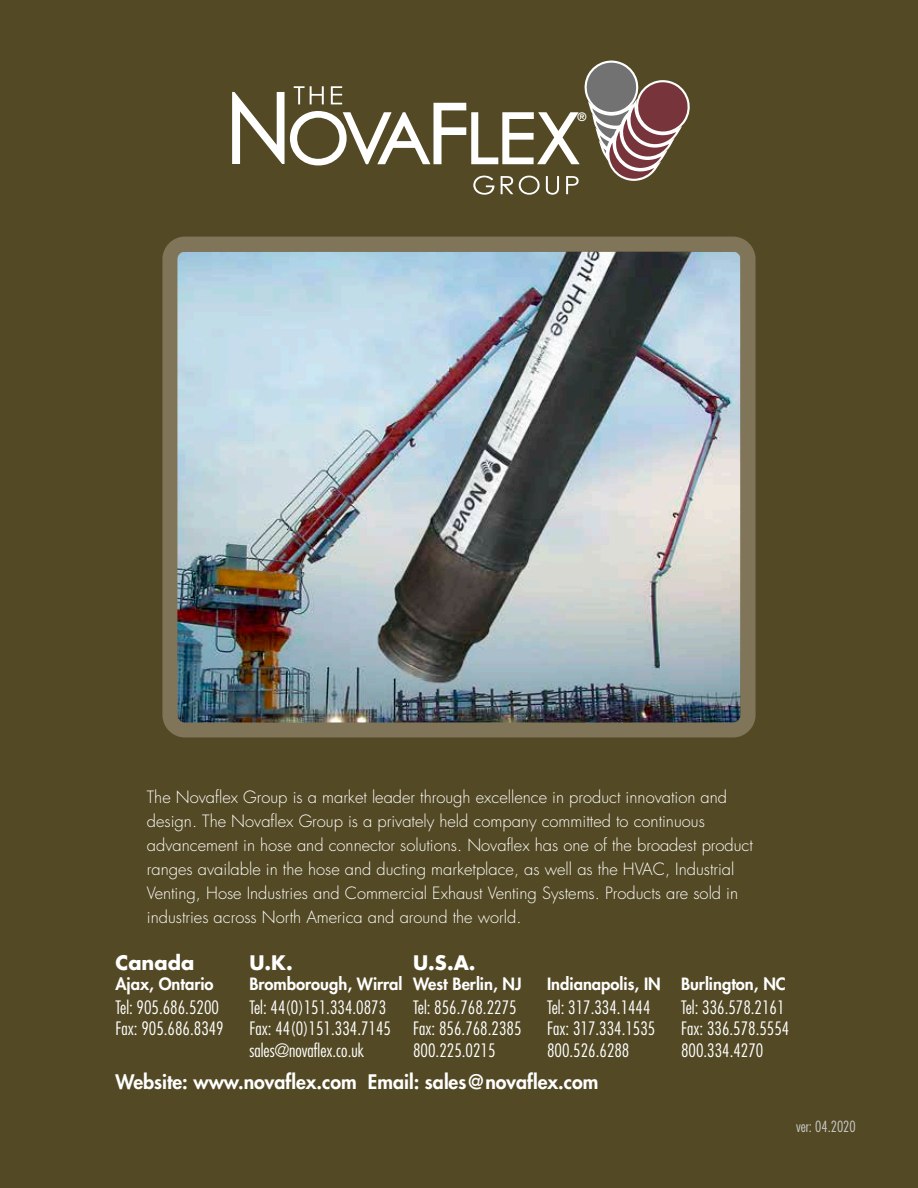
<style>
.page{position:relative;width:918px;height:1188px;background:#534924}
.page>*{position:absolute;margin:0;border:0;box-sizing:border-box;transform-origin:0 0}
.t1{font:800 19.5px "Futura Std";color:#fff}
.t2{font:700 19.5px "Futura Std";color:#fff}
.t3{font:300 condensed 18px "Futura Std";color:#fff}
.t4{font:300 16.5px/24px "Futura Std";color:#fff}
.t5{font:800 16.5px "Futura Std";color:#fff}
.t6{font:300 condensed 15px "Futura Std";color:#c9c9ca}
.t7{font:800 11.25px "Futura Std";color:#fff}
</style>
<div class="page">
<svg style="left:232px;top:61px;width:458px;height:134px"></svg>
<img style="left:178px;top:253px;width:562px;height:468px">
<div style="left:162px;top:237px;width:594px;height:500px;border:15px solid #817559;border-radius:15px"></div>
<p class="t7" style="left:578px;top:110px;width:11px">®</p>
<p class="t4" style="left:147px;top:785px;width:608px">The Novaflex Group is a market leader through excellence in product innovation and design. The Novaflex Group is a privately held company committed to continuous advancement in hose and connector solutions. Novaflex has one of the broadest product ranges available in the hose and ducting marketplace, as well as the HVAC, Industrial Venting, Hose Industries and Commercial Exhaust Venting Systems. Products are sold in industries across North America and around the world.</p>
<p class="t2" style="left:115px;top:950px;width:80px">Canada</p>
<p class="t2" style="left:249px;top:950px;width:45px">U.K.</p>
<p class="t2" style="left:413px;top:950px;width:64px">U.S.A.</p>
<p class="t5" style="left:115px;top:974px;width:100px">Ajax, Ontario</p>
<p class="t5" style="left:249px;top:974px;width:274px">Bromborough, Wirral West Berlin, NJ</p>
<p class="t5" style="left:547px;top:974px;width:240px">Indianapolis, IN Burlington, NC</p>
<p class="t3" style="left:115px;top:997px;width:105px">Tel: 905.686.5200</p>
<p class="t3" style="left:249px;top:997px;width:138px">Tel: 44(0)151.334.0873</p>
<p class="t3" style="left:413px;top:997px;width:105px">Tel: 856.768.2275</p>
<p class="t3" style="left:547px;top:997px;width:105px">Tel: 317.334.1444</p>
<p class="t3" style="left:681px;top:997px;width:105px">Tel: 336.578.2161</p>
<p class="t3" style="left:115px;top:1018px;width:110px">Fax: 905.686.8349</p>
<p class="t3" style="left:249px;top:1018px;width:274px">Fax: 44(0)151.334.7145 Fax: 856.768.2385</p>
<p class="t3" style="left:547px;top:1018px;width:110px">Fax: 317.334.1535</p>
<p class="t3" style="left:681px;top:1018px;width:110px">Fax: 336.578.5554</p>
<p class="t3" style="left:249px;top:1039px;width:116px">sales@novaflex.co.uk</p>
<p class="t3" style="left:413px;top:1039px;width:84px">800.225.0215</p>
<p class="t3" style="left:547px;top:1039px;width:84px">800.526.6288</p>
<p class="t3" style="left:681px;top:1039px;width:84px">800.334.4270</p>
<p class="t1" style="left:115px;top:1070px;width:484px">Website: www.novaflex.com Email: sales@novaflex.com</p>
<p class="t6" style="left:796px;top:1117px;width:61px">ver: 04.2020</p>
</div>
